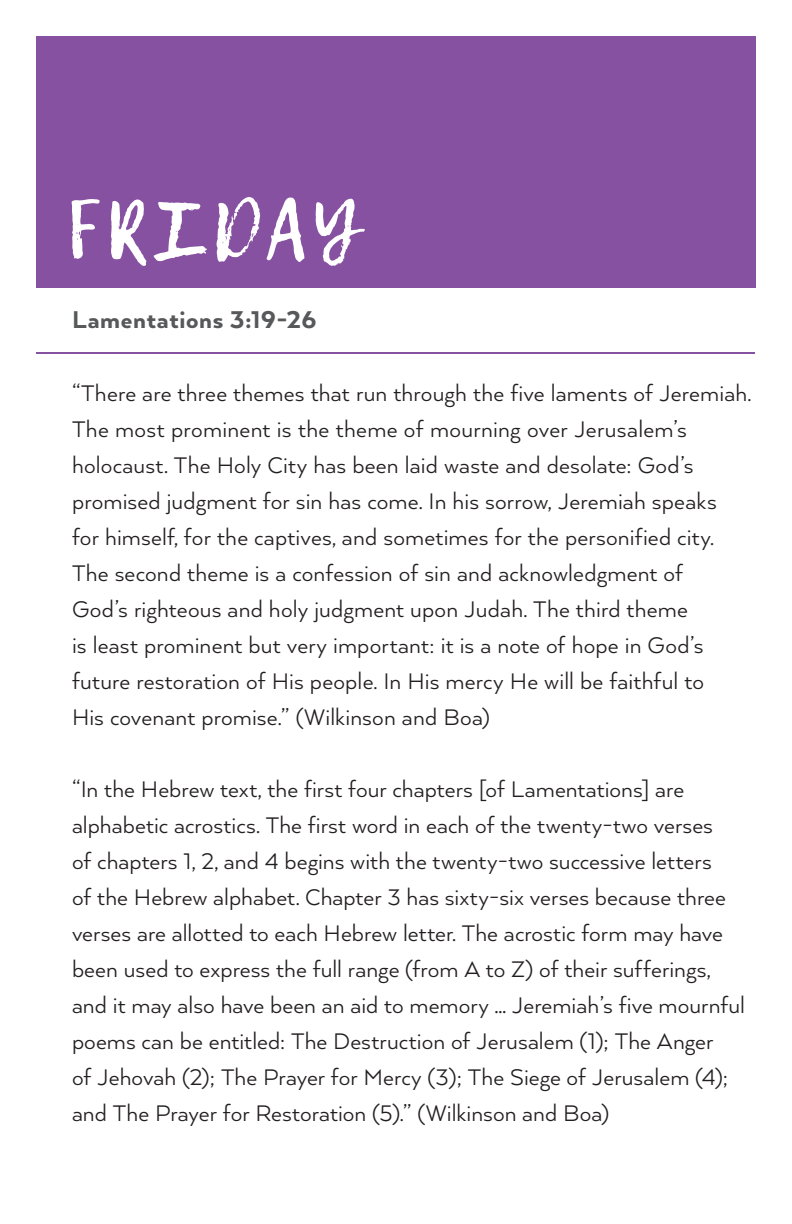
<style>
.page{position:relative;width:792px;height:1224px;background:#fff}
.page>*{position:absolute;margin:0;border:0;box-sizing:border-box;transform-origin:0 0}
.t1{font:80px "Lemon Tuesday";letter-spacing:.07em;color:#fff}
.t2{font:800 28px "Arquitecta";letter-spacing:.025em;color:#57585a}
.t3{font:26px/36px "Arquitecta";letter-spacing:.005em;color:#231f20}
</style>
<div class="page">
<div style="left:36px;top:36px;width:720px;height:252px;background:#8651a0"></div>
<hr style="left:36px;top:352px;width:719px;height:2px;background:#8651a0">
<h1 class="t1" style="left:66px;top:182px;width:294px">FRIDAY</h1>
<p class="t2" style="left:72px;top:302px;width:246px">Lamentations 3:19-26</p>
<p class="t3" style="left:72px;top:374px;width:681px">“There are three themes that run through the five laments of Jeremiah.<br>The most prominent is the theme of mourning over Jerusalem’s holocaust. The Holy City has been laid waste and desolate: God’s promised judgment for sin has come. In his sorrow, Jeremiah speaks<br>for himself, for the captives, and sometimes for the personified city.<br>The second theme is a confession of sin and acknowledgment of<br>God’s righteous and holy judgment upon Judah. The third theme<br>is least prominent but very important: it is a note of hope in God’s future restoration of His people. In His mercy He will be faithful to<br>His covenant promise.” (Wilkinson and Boa)</p>
<p class="t3" style="left:72px;top:770px;width:674px">“In the Hebrew text, the first four chapters [of Lamentations] are alphabetic acrostics. The first word in each of the twenty-two verses<br>of chapters 1, 2, and 4 begins with the twenty-two successive letters<br>of the Hebrew alphabet. Chapter 3 has sixty-six verses because three verses are allotted to each Hebrew letter. The acrostic form may have been used to express the full range (from A to Z) of their sufferings, and it may also have been an aid to memory … Jeremiah’s five mournful poems can be entitled: The Destruction of Jerusalem (1); The Anger<br>of Jehovah (2); The Prayer for Mercy (3); The Siege of Jerusalem (4); and The Prayer for Restoration (5).” (Wilkinson and Boa)</p>
</div>
